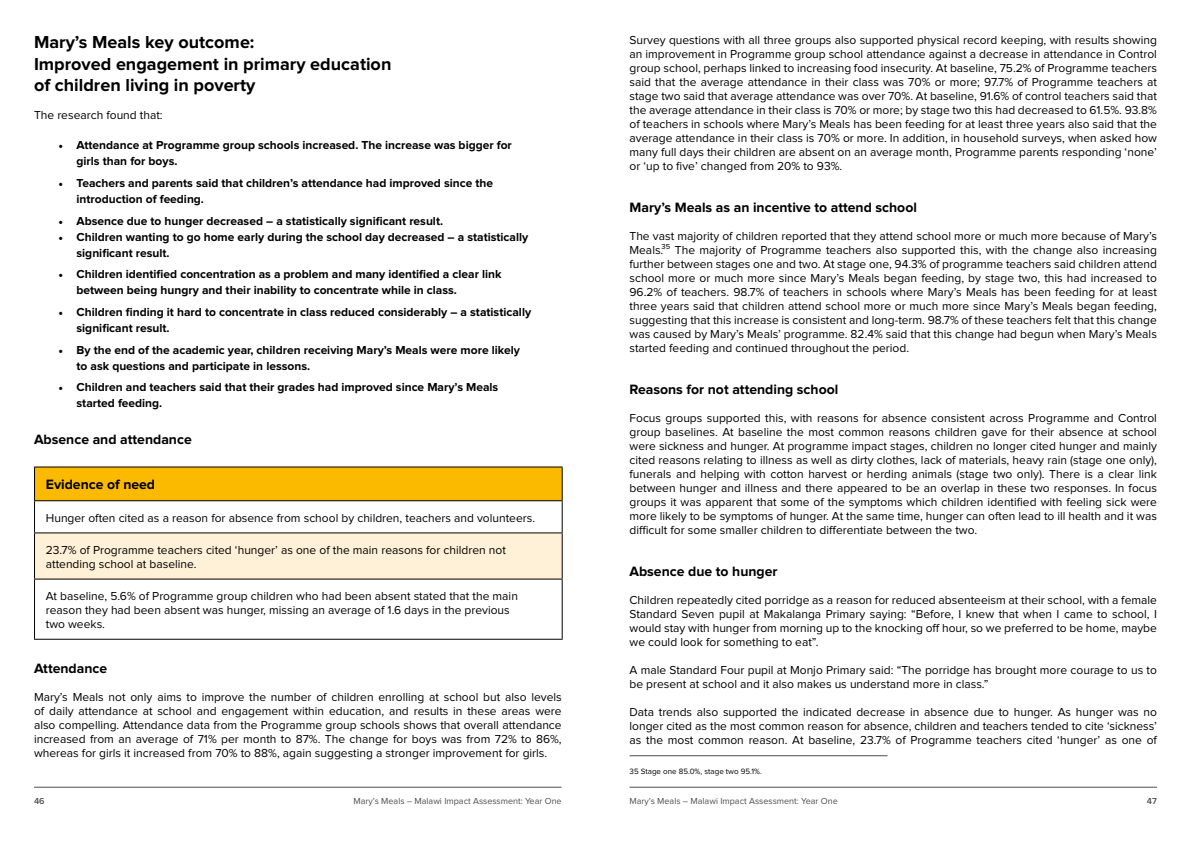
<style>
.page{position:relative;width:1191px;height:842px;background:#fff}
.page>*{position:absolute;margin:0;border:0;box-sizing:border-box;transform-origin:0 0}
.t1{font:700 18px/21.6px "Proxima Nova";color:#000}
.t2{font:700 14px "Proxima Nova";color:#000}
.t3{font:12px/14px "Proxima Nova";color:#000;text-align:justify}
.t4{font:700 12px/16px "Proxima Nova";color:#000}
.t5{font:9px "Proxima Nova";color:#504e4d}
.t6{font:600 9px "Proxima Nova";color:#504e4d}
.t7{font:8px "Proxima Nova";color:#000}
.s1{font-family:"Minion Pro";font-weight:400}
</style>
<div class="page">
<hr style="left:629px;top:787px;width:528px;height:1px;background:#504e4d">
<hr style="left:34px;top:787px;width:527px;height:1px;background:#504e4d">
<div style="left:35px;top:467px;width:527px;height:34px;background:#fbba00"></div>
<div style="left:35px;top:533px;width:527px;height:46px;background:#fff1d7"></div>
<hr style="left:34px;top:466px;width:528px;height:1px;background:#000">
<hr style="left:34px;top:467px;width:1px;height:33px;background:#000">
<hr style="left:561px;top:467px;width:1px;height:33px;background:#000">
<hr style="left:34px;top:500px;width:528px;height:1px;background:#000">
<hr style="left:34px;top:501px;width:1px;height:31px;background:#000">
<hr style="left:561px;top:501px;width:1px;height:31px;background:#000">
<hr style="left:34px;top:532px;width:528px;height:1px;background:#000">
<hr style="left:34px;top:533px;width:1px;height:46px;background:#000">
<hr style="left:561px;top:533px;width:1px;height:46px;background:#000">
<hr style="left:34px;top:579px;width:528px;height:1px;background:#000">
<hr style="left:34px;top:580px;width:1px;height:59px;background:#000">
<hr style="left:561px;top:580px;width:1px;height:59px;background:#000">
<hr style="left:34px;top:639px;width:528px;height:1px;background:#000">
<hr style="left:629px;top:755px;width:258px;height:1px;background:#504e4d">
<h1 class="t1" style="left:34px;top:32px;width:359px">Mary’s Meals key outcome:<br>Improved engagement in primary education of children living in poverty</h1>
<p class="t3" style="left:34px;top:109px;width:130px">The research found that:</p>
<p class="t4" style="left:77px;top:138px;width:437px;text-indent:-18px"><span class="s1">•</span> Attendance at Programme group schools increased. The increase was bigger for girls than for boys.</p>
<p class="t4" style="left:77px;top:176px;width:418px;text-indent:-18px"><span class="s1">•</span> Teachers and parents said that children’s attendance had improved since the introduction of feeding.</p>
<p class="t4" style="left:59px;top:213px;width:386px"><span class="s1">•</span> Absence due to hunger decreased – a statistically significant result.</p>
<p class="t4" style="left:77px;top:229px;width:453px;text-indent:-18px"><span class="s1">•</span> Children wanting to go home early during the school day decreased – a statistically significant result.</p>
<p class="t4" style="left:77px;top:267px;width:426px;text-indent:-18px"><span class="s1">•</span> Children identified concentration as a problem and many identified a clear link between being hungry and their inability to concentrate while in class.</p>
<p class="t4" style="left:77px;top:305px;width:456px;text-indent:-18px"><span class="s1">•</span> Children finding it hard to concentrate in class reduced considerably – a statistically significant result.</p>
<p class="t4" style="left:77px;top:342px;width:445px;text-indent:-18px"><span class="s1">•</span> By the end of the academic year, children receiving Mary’s Meals were more likely to ask questions and participate in lessons.</p>
<p class="t4" style="left:77px;top:380px;width:423px;text-indent:-18px"><span class="s1">•</span> Children and teachers said that their grades had improved since Mary’s Meals started feeding.</p>
<p class="t2" style="left:34px;top:433px;width:159px">Absence and attendance</p>
<p class="t2" style="left:46px;top:478px;width:111px">Evidence of need</p>
<p class="t3" style="left:46px;top:511px;width:491px">Hunger often cited as a reason for absence from school by children, teachers and volunteers.</p>
<p class="t3" style="left:46px;top:543px;width:461px">23.7% of Programme teachers cited ‘hunger’ as one of the main reasons for children not attending school at baseline.</p>
<p class="t3" style="left:46px;top:589px;width:473px;text-align:left">At baseline, 5.6% of Programme group children who had been absent stated that the main reason they had been absent was hunger, missing an average of 1.6 days in the previous two weeks.</p>
<p class="t2" style="left:34px;top:662px;width:75px">Attendance</p>
<p class="t3" style="left:34px;top:691px;width:529px">Mary’s Meals not only aims to improve the number of children enrolling at school but also levels of daily attendance at school and engagement within education, and results in these areas were also compelling. Attendance data from the Programme group schools shows that overall attendance increased from an average of 71% per month to 87%. The change for boys was from 72% to 86%, whereas for girls it increased from 70% to 88%, again suggesting a stronger improvement for girls.</p>
<p class="t3" style="left:629px;top:33px;width:529px">Survey questions with all three groups also supported physical record keeping, with results showing an improvement in Programme group school attendance against a decrease in attendance in Control group school, perhaps linked to increasing food insecurity. At baseline, 75.2% of Programme teachers said that the average attendance in their class was 70% or more; 97.7% of Programme teachers at stage two said that average attendance was over 70%. At baseline, 91.6% of control teachers said that the average attendance in their class is 70% or more; by stage two this had decreased to 61.5%. 93.8% of teachers in schools where Mary’s Meals has been feeding for at least three years also said that the average attendance in their class is 70% or more. In addition, in household surveys, when asked how many full days their children are absent on an average month, Programme parents responding ‘none’ or ‘up to five’ changed from 20% to 93%.</p>
<p class="t2" style="left:629px;top:200px;width:289px">Mary’s Meals as an incentive to attend school</p>
<p class="t3" style="left:629px;top:229px;width:529px">The vast majority of children reported that they attend school more or much more because of Mary’s Meals.35 The majority of Programme teachers also supported this, with the change also increasing further between stages one and two. At stage one, 94.3% of programme teachers said children attend school more or much more since Mary’s Meals began feeding, by stage two, this had increased to 96.2% of teachers. 98.7% of teachers in schools where Mary’s Meals has been feeding for at least three years said that children attend school more or much more since Mary’s Meals began feeding, suggesting that this increase is consistent and long-term. 98.7% of these teachers felt that this change was caused by Mary’s Meals’ programme. 82.4% said that this change had begun when Mary’s Meals started feeding and continued throughout the period.</p>
<p class="t2" style="left:629px;top:382px;width:210px">Reasons for not attending school</p>
<p class="t3" style="left:629px;top:411px;width:529px">Focus groups supported this, with reasons for absence consistent across Programme and Control group baselines. At baseline the most common reasons children gave for their absence at school were sickness and hunger. At programme impact stages, children no longer cited hunger and mainly cited reasons relating to illness as well as dirty clothes, lack of materials, heavy rain (stage one only), funerals and helping with cotton harvest or herding animals (stage two only). There is a clear link between hunger and illness and there appeared to be an overlap in these two responses. In focus groups it was apparent that some of the symptoms which children identified with feeling sick were more likely to be symptoms of hunger. At the same time, hunger can often lead to ill health and it was difficult for some smaller children to differentiate between the two.</p>
<p class="t2" style="left:629px;top:564px;width:149px">Absence due to hunger</p>
<p class="t3" style="left:629px;top:593px;width:529px">Children repeatedly cited porridge as a reason for reduced absenteeism at their school, with a female Standard Seven pupil at Makalanga Primary saying: “Before, I knew that when I came to school, I would stay with hunger from morning up to the knocking off hour, so we preferred to be home, maybe we could look for something to eat”.</p>
<p class="t3" style="left:629px;top:663px;width:529px">A male Standard Four pupil at Monjo Primary said: “The porridge has brought more courage to us to be present at school and it also makes us understand more in class.”</p>
<p class="t3" style="left:629px;top:705px;width:529px">Data trends also supported the indicated decrease in absence due to hunger. As hunger was no longer cited as the most common reason for absence, children and teachers tended to cite ‘sickness’ as the most common reason. At baseline, 23.7% of Programme teachers cited ‘hunger’ as one of</p>
<p class="t7" style="left:629px;top:767px;width:134px">35 Stage one 85.0%, stage two 95.1%.</p>
<p class="t6" style="left:34px;top:797px;width:12px">46</p>
<p class="t5" style="left:353px;top:797px;width:210px">Mary’s Meals – Malawi Impact Assessment: Year One</p>
<p class="t5" style="left:629px;top:797px;width:210px">Mary’s Meals – Malawi Impact Assessment: Year One</p>
<p class="t6" style="left:1147px;top:797px;width:12px">47</p>
</div>
